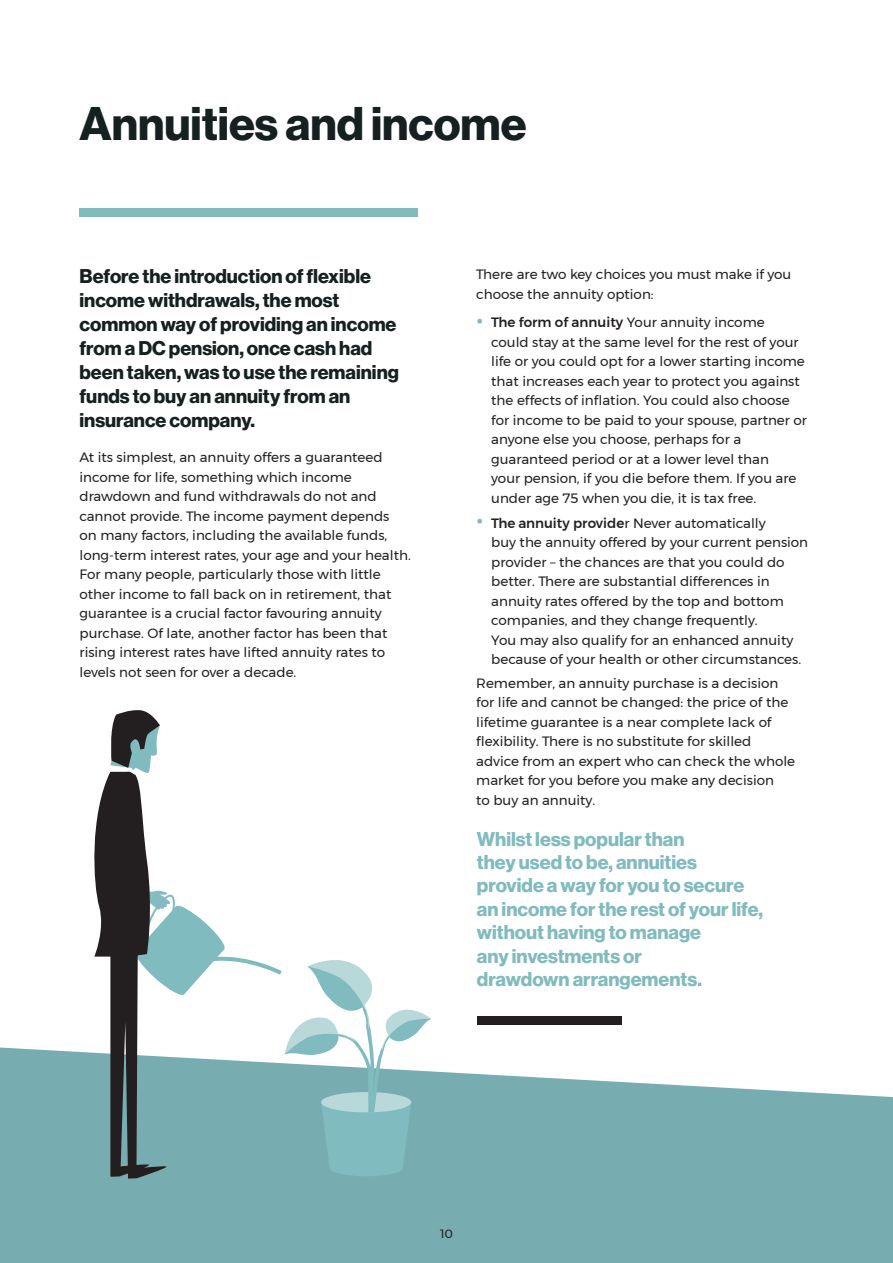
<style>
.page{position:relative;width:893px;height:1263px;background:#fff}
.page>*{position:absolute;margin:0;border:0;box-sizing:border-box;transform-origin:0 0}
.t1{font:46.2px "N Haas Grotesk DS Pro 75 Bd";color:#162020}
.t2{font:19.5px/24px "N Haas Grotesk DS Pro 75 Bd";color:#172020}
.t3{font:19.5px/23.4px "N Haas Grotesk DS Pro 75 Bd";color:#81bbbe}
.t4{font:13.5px/19.5px "Montserrat";color:#231f20}
.t5{font:12px "Montserrat";color:#231f20}
.s1{font-size:28.5px;color:#81bbbe}
.s2{font-weight:500}
</style>
<div class="page">
<svg style="left:0;top:1047px;width:893px;height:216px;background:#87b6b9"></svg>
<div style="left:80px;top:208px;width:338px;height:9px;background:#81bbbe"></div>
<div style="left:477px;top:1016px;width:144px;height:9px;background:#231f20"></div>
<svg style="left:89px;top:710px;width:342px;height:468px"></svg>
<p class="t1" style="left:80px;top:97px;width:449px">Annuities and income</p>
<p class="t2" style="left:80px;top:264px;width:321px">Before the introduction of flexible income withdrawals, the most common way of providing an income from a DC pension, once cash had been taken, was to use the remaining funds to buy an annuity from an insurance company.</p>
<p class="t4" style="left:80px;top:447px;width:333px">At its simplest, an annuity offers a guaranteed income for life, something which income drawdown and fund withdrawals do not and cannot provide. The income payment depends<br>on many factors, including the available funds, long-term interest rates, your age and your health.<br>For many people, particularly those with little other income to fall back on in retirement, that guarantee is a crucial factor favouring annuity purchase. Of late, another factor has been that rising interest rates have lifted annuity rates to levels not seen for over a decade.</p>
<p class="t4" style="left:476px;top:264px;width:317px">There are two key choices you must make if you choose the annuity option:</p>
<p class="t4" style="left:476px;top:313px;width:290px"><span class="s1">•</span> <span class="s2">The form of annuity</span> Your annuity income</p>
<p class="t4" style="left:491px;top:332px;width:309px">could stay at the same level for the rest of your</p>
<p class="t4" style="left:491px;top:352px;width:315px">life or you could opt for a lower starting income</p>
<p class="t4" style="left:491px;top:371px;width:310px">that increases each year to protect you against</p>
<p class="t4" style="left:491px;top:391px;width:300px">the effects of inflation. You could also choose</p>
<p class="t4" style="left:491px;top:410px;width:317px">for income to be paid to your spouse, partner or</p>
<p class="t4" style="left:491px;top:430px;width:279px">anyone else you choose, perhaps for a guaranteed period or at a lower level than</p>
<p class="t4" style="left:491px;top:469px;width:307px">your pension, if you die before them. If you are</p>
<p class="t4" style="left:491px;top:488px;width:267px">under age 75 when you die, it is tax free.</p>
<p class="t4" style="left:476px;top:513px;width:291px"><span class="s1">•</span> <span class="s2">The annuity provide</span>r Never automatically</p>
<p class="t4" style="left:491px;top:532px;width:318px">buy the annuity offered by your current pension</p>
<p class="t4" style="left:491px;top:552px;width:295px">provider – the chances are that you could do</p>
<p class="t4" style="left:491px;top:571px;width:280px">better. There are substantial differences in</p>
<p class="t4" style="left:491px;top:591px;width:294px">annuity rates offered by the top and bottom</p>
<p class="t4" style="left:491px;top:610px;width:268px">companies, and they change frequently.</p>
<p class="t4" style="left:491px;top:630px;width:304px">You may also qualify for an enhanced annuity</p>
<p class="t4" style="left:491px;top:649px;width:311px">because of your health or other circumstances.</p>
<p class="t4" style="left:476px;top:673px;width:313px">Remember, an annuity purchase is a decision for life and cannot be changed: the price of the lifetime guarantee is a near complete lack of flexibility. There is no substitute for skilled</p>
<p class="t4" style="left:476px;top:751px;width:320px">advice from an expert who can check the whole market for you before you make any decision</p>
<p class="t4" style="left:476px;top:790px;width:120px">to buy an annuity.</p>
<p class="t3" style="left:477px;top:827px;width:209px">Whilst less popular than</p>
<p class="t3" style="left:477px;top:851px;width:288px">they used to be, annuities provide a way for you to secure an income for the rest of your life, without having to manage</p>
<p class="t3" style="left:477px;top:944px;width:166px">any investments or</p>
<p class="t3" style="left:477px;top:968px;width:227px">drawdown arrangements.</p>
<p class="t5" style="left:440px;top:1224px;width:14px">10</p>
</div>
